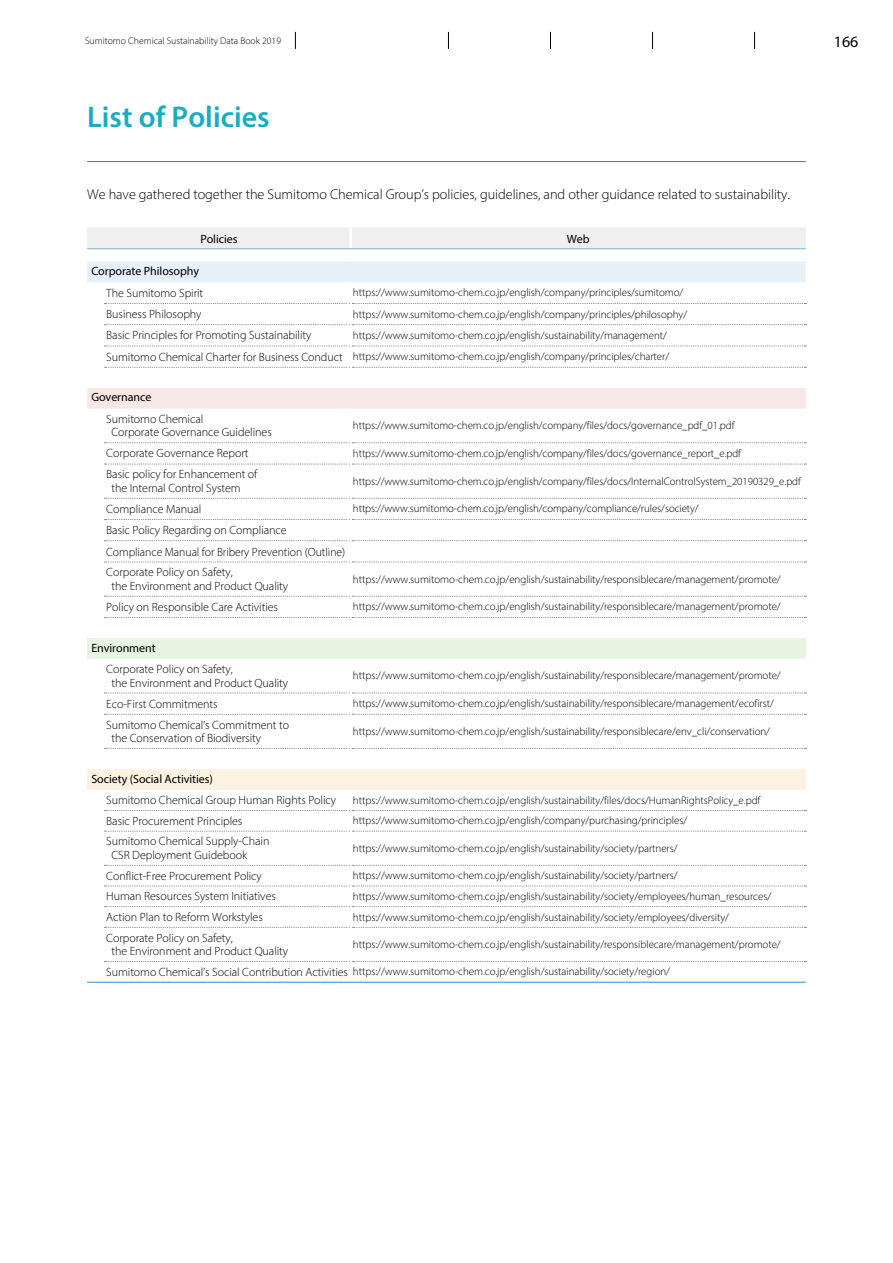
<style>
.page{position:relative;width:893px;height:1263px;background:#fff}
.page>*{position:absolute;margin:0;border:0;box-sizing:border-box;transform-origin:0 0}
.大タイトルen{font:600 30px "Myriad Pro";color:#18adc2}
.t1{font:15.9px "Myriad Pro";color:#000}
.本文en{font:300 14.25px "Myriad Pro";letter-spacing:-.005em;color:#000}
.表組_L_en{font:300 12px/13.5px "Myriad Pro";letter-spacing:-.005em;color:#000}
.表組_L_en-2{font:12px "Myriad Pro";letter-spacing:-.005em;color:#000}
.表組_R_en{font:12px "Myriad Pro";letter-spacing:-.005em;color:#000}
.表組_L_en-3{font:300 10.95px "Myriad Pro";letter-spacing:-.005em;color:#000}
.t2{font:300 9.75px "Myriad Pro";color:#000}
.s1{font-size:12px}
</style>
<div class="page">
<hr style="left:87px;top:161px;width:719px;height:1px;background:#727171">
<svg style="left:295px;top:32px;width:1px;height:17px"></svg>
<svg style="left:448px;top:32px;width:1px;height:17px"></svg>
<svg style="left:652px;top:32px;width:1px;height:17px"></svg>
<svg style="left:550px;top:32px;width:1px;height:17px"></svg>
<svg style="left:754px;top:32px;width:1px;height:17px"></svg>
<div style="left:87px;top:388px;width:719px;height:21px;background:#f7e8e6"></div>
<div style="left:87px;top:638px;width:719px;height:21px;background:#e8f3e2"></div>
<div style="left:87px;top:769px;width:719px;height:21px;background:#fdf1e0"></div>
<svg style="left:105px;top:442px;width:701px;height:1px"></svg>
<svg style="left:105px;top:464px;width:701px;height:1px"></svg>
<svg style="left:105px;top:498px;width:701px;height:1px"></svg>
<svg style="left:105px;top:519px;width:701px;height:1px"></svg>
<svg style="left:105px;top:540px;width:701px;height:1px"></svg>
<svg style="left:105px;top:562px;width:701px;height:1px"></svg>
<svg style="left:105px;top:596px;width:701px;height:1px"></svg>
<svg style="left:105px;top:617px;width:701px;height:1px"></svg>
<svg style="left:105px;top:303px;width:701px;height:1px"></svg>
<svg style="left:105px;top:324px;width:701px;height:1px"></svg>
<svg style="left:105px;top:346px;width:701px;height:1px"></svg>
<svg style="left:105px;top:367px;width:701px;height:1px"></svg>
<svg style="left:105px;top:692px;width:701px;height:1px"></svg>
<svg style="left:105px;top:714px;width:701px;height:1px"></svg>
<svg style="left:105px;top:748px;width:701px;height:1px"></svg>
<svg style="left:105px;top:810px;width:701px;height:1px"></svg>
<svg style="left:105px;top:831px;width:701px;height:1px"></svg>
<svg style="left:105px;top:865px;width:701px;height:1px"></svg>
<svg style="left:105px;top:885px;width:701px;height:1px"></svg>
<svg style="left:105px;top:906px;width:701px;height:1px"></svg>
<svg style="left:105px;top:927px;width:701px;height:1px"></svg>
<svg style="left:105px;top:961px;width:701px;height:1px"></svg>
<hr style="left:350px;top:303px;width:2px;height:22px;background:#fff">
<hr style="left:350px;top:346px;width:2px;height:21px;background:#fff">
<hr style="left:350px;top:367px;width:2px;height:21px;background:#fff">
<hr style="left:350px;top:409px;width:2px;height:34px;background:#fff">
<hr style="left:350px;top:464px;width:2px;height:34px;background:#fff">
<hr style="left:350px;top:498px;width:2px;height:21px;background:#fff">
<hr style="left:350px;top:519px;width:2px;height:22px;background:#fff">
<hr style="left:350px;top:562px;width:2px;height:34px;background:#fff">
<hr style="left:350px;top:596px;width:2px;height:21px;background:#fff">
<hr style="left:350px;top:617px;width:2px;height:21px;background:#fff">
<hr style="left:350px;top:659px;width:2px;height:34px;background:#fff">
<hr style="left:350px;top:714px;width:2px;height:34px;background:#fff">
<hr style="left:350px;top:748px;width:2px;height:21px;background:#fff">
<hr style="left:350px;top:810px;width:2px;height:21px;background:#fff">
<hr style="left:350px;top:831px;width:2px;height:34px;background:#fff">
<hr style="left:350px;top:865px;width:2px;height:21px;background:#fff">
<hr style="left:350px;top:886px;width:2px;height:21px;background:#fff">
<hr style="left:350px;top:927px;width:2px;height:34px;background:#fff">
<hr style="left:350px;top:961px;width:2px;height:21px;background:#fff">
<svg style="left:87px;top:982px;width:17px;height:1px"></svg>
<hr style="left:104px;top:982px;width:247px;height:1px;background:#3497ce">
<hr style="left:351px;top:982px;width:455px;height:1px;background:#3497ce">
<svg style="left:87px;top:228px;width:719px;height:54px"></svg>
<hr style="left:104px;top:248px;width:247px;height:1px;background:#81b4dd">
<hr style="left:351px;top:248px;width:455px;height:1px;background:#81b4dd">
<p class="t2" style="left:85px;top:35px;width:198px">Sumitomo Chemical Sustainability Data Book 2019</p>
<h2 class="t1" style="left:834px;top:31px;width:26px">166</h2>
<p class="大タイトルen" style="left:87px;top:98px;width:184px">List of Policies</p>
<p class="本文en" style="left:87px;top:185px;width:704px">We have gathered together the Sumitomo Chemical Group’s policies, guidelines, and other guidance related to sustainability.</p>
<p class="表組_R_en" style="left:200px;top:232px;width:39px">Policies</p>
<p class="表組_R_en" style="left:567px;top:232px;width:24px">Web</p>
<p class="表組_L_en-2" style="left:91px;top:264px;width:109px">Corporate Philosophy</p>
<p class="表組_L_en" style="left:106px;top:286px;width:99px">The Sumitomo Spirit</p>
<p class="表組_L_en-3" style="left:353px;top:286px;width:332px">https://www.sumitomo-chem.co.jp/english/company/principles/sumitomo/</p>
<p class="表組_L_en" style="left:106px;top:307px;width:97px">Business Philosophy</p>
<p class="表組_L_en-3" style="left:353px;top:307px;width:336px">https://www.sumitomo-chem.co.jp/english/company/principles/philosophy/</p>
<p class="表組_L_en" style="left:106px;top:328px;width:207px">Basic Principles for Promoting Sustainability</p>
<p class="表組_L_en-3" style="left:353px;top:329px;width:316px">https://www.sumitomo-chem.co.jp/english/sustainability/management/</p>
<p class="表組_L_en" style="left:106px;top:350px;width:238px">Sumitomo Chemical Charter for Business Conduct</p>
<p class="表組_L_en-3" style="left:353px;top:350px;width:318px">https://www.sumitomo-chem.co.jp/english/company/principles/charter/</p>
<p class="表組_L_en-2" style="left:91px;top:390px;width:61px">Governance</p>
<p class="表組_L_en" style="left:111px;top:412px;width:162px;text-indent:-5px">Sumitomo Chemical<br>Corporate Governance Guidelines</p>
<p class="表組_L_en-3" style="left:353px;top:419px;width:383px">https://www.sumitomo-chem.co.jp/english/company/files/docs/governance_pdf_01.pdf</p>
<p class="表組_L_en" style="left:106px;top:446px;width:144px">Corporate Governance Report</p>
<p class="表組_L_en-3" style="left:353px;top:447px;width:390px">https://www.sumitomo-chem.co.jp/english/company/files/docs/governance_report_e.pdf</p>
<p class="表組_L_en" style="left:111px;top:467px;width:148px;text-indent:-5px">Basic policy for Enhancement of the Internal Control System</p>
<p class="表組_L_en-3" style="left:353px;top:474px;width:449px">https://www.sumitomo-chem.co.jp/english/company/files/docs/InternalControlSystem_20190329_e.pdf</p>
<p class="表組_L_en" style="left:106px;top:502px;width:97px">Compliance Manual</p>
<p class="表組_L_en-3" style="left:353px;top:502px;width:347px">https://www.sumitomo-chem.co.jp/english/company/compliance/rules/society/</p>
<p class="表組_L_en" style="left:106px;top:523px;width:182px">Basic Policy Regarding on Compliance</p>
<p class="表組_L_en" style="left:106px;top:545px;width:241px">Compliance Manual for Bribery Prevention (Outline)</p>
<p class="表組_L_en" style="left:111px;top:565px;width:178px;text-indent:-5px">Corporate Policy on Safety,<br>the Environment and Product Quality</p>
<p class="表組_L_en-3" style="left:353px;top:572px;width:429px">https://www.sumitomo-chem.co.jp/english/sustainability/responsiblecare/management/promote/</p>
<p class="表組_L_en" style="left:106px;top:600px;width:173px">Policy on Responsible Care Activities</p>
<p class="表組_L_en-3" style="left:353px;top:600px;width:429px">https://www.sumitomo-chem.co.jp/english/sustainability/responsiblecare/management/promote/</p>
<p class="表組_L_en-2" style="left:91px;top:640px;width:66px">Environment</p>
<p class="表組_L_en" style="left:111px;top:662px;width:178px;text-indent:-5px">Corporate Policy on Safety,<br>the Environment and Product Quality</p>
<p class="表組_L_en-3" style="left:353px;top:669px;width:429px">https://www.sumitomo-chem.co.jp/english/sustainability/responsiblecare/management/promote/</p>
<p class="表組_L_en" style="left:106px;top:697px;width:113px">Eco-First Commitments</p>
<p class="表組_L_en-3" style="left:353px;top:697px;width:423px">https://www.sumitomo-chem.co.jp/english/sustainability/responsiblecare/management/ecofirst/</p>
<p class="表組_L_en" style="left:111px;top:718px;width:179px;text-indent:-5px">Sumitomo Chemical’s Commitment to the Conservation of Biodiversity</p>
<p class="表組_L_en-3" style="left:353px;top:725px;width:419px">https://www.sumitomo-chem.co.jp/english/sustainability/responsiblecare/env_cli/conservation/</p>
<p class="表組_L_en-2" style="left:91px;top:771px;width:123px">Society (Social Activities)</p>
<p class="表組_L_en" style="left:106px;top:793px;width:231px">Sumitomo Chemical Group Human Rights Policy</p>
<p class="表組_L_en-3" style="left:353px;top:793px;width:409px">https://www.sumitomo-chem.co.jp/english/sustainability/files/docs/HumanRightsPolicy_e.pdf</p>
<p class="表組_L_en" style="left:106px;top:814px;width:138px">Basic Procurement Principles</p>
<p class="表組_L_en-3" style="left:353px;top:814px;width:336px">https://www.sumitomo-chem.co.jp/english/company/purchasing/principles/</p>
<p class="表組_L_en" style="left:111px;top:834px;width:159px;text-indent:-5px">Sumitomo Chemical Supply-Chain<br>CSR Deployment Guidebook</p>
<p class="表組_L_en-3" style="left:353px;top:841px;width:326px">https://www.sumitomo-chem.co.jp/english/sustainability/society/partners/</p>
<p class="表組_L_en" style="left:106px;top:869px;width:157px">Conflict-Free Procurement Policy</p>
<p class="表組_L_en-3" style="left:353px;top:869px;width:326px">https://www.sumitomo-chem.co.jp/english/sustainability/society/partners/</p>
<p class="表組_L_en" style="left:106px;top:889px;width:171px">Human Resources System Initiatives</p>
<p class="表組_L_en-3" style="left:353px;top:889px;width:420px">https://www.sumitomo-chem.co.jp/english/sustainability/society/employees/human_resources/</p>
<p class="表組_L_en" style="left:106px;top:910px;width:158px">Action Plan to Reform Workstyles</p>
<p class="表組_L_en-3" style="left:353px;top:910px;width:378px">https://www.sumitomo-chem.co.jp/english/sustainability/society/employees/diversity/</p>
<p class="表組_L_en" style="left:111px;top:931px;width:178px;text-indent:-5px">Corporate Policy on Safety,<br>the Environment and Product Quality</p>
<p class="表組_L_en-3" style="left:353px;top:938px;width:429px">https://www.sumitomo-chem.co.jp/english/sustainability/responsiblecare/management/promote/</p>
<p class="表組_L_en-3" style="left:106px;top:965px;width:565px"><span class="s1">Sumitomo Chemical’s Social Contribution Activities</span> https://www.sumitomo-chem.co.jp/english/sustainability/society/region/</p>
</div>
